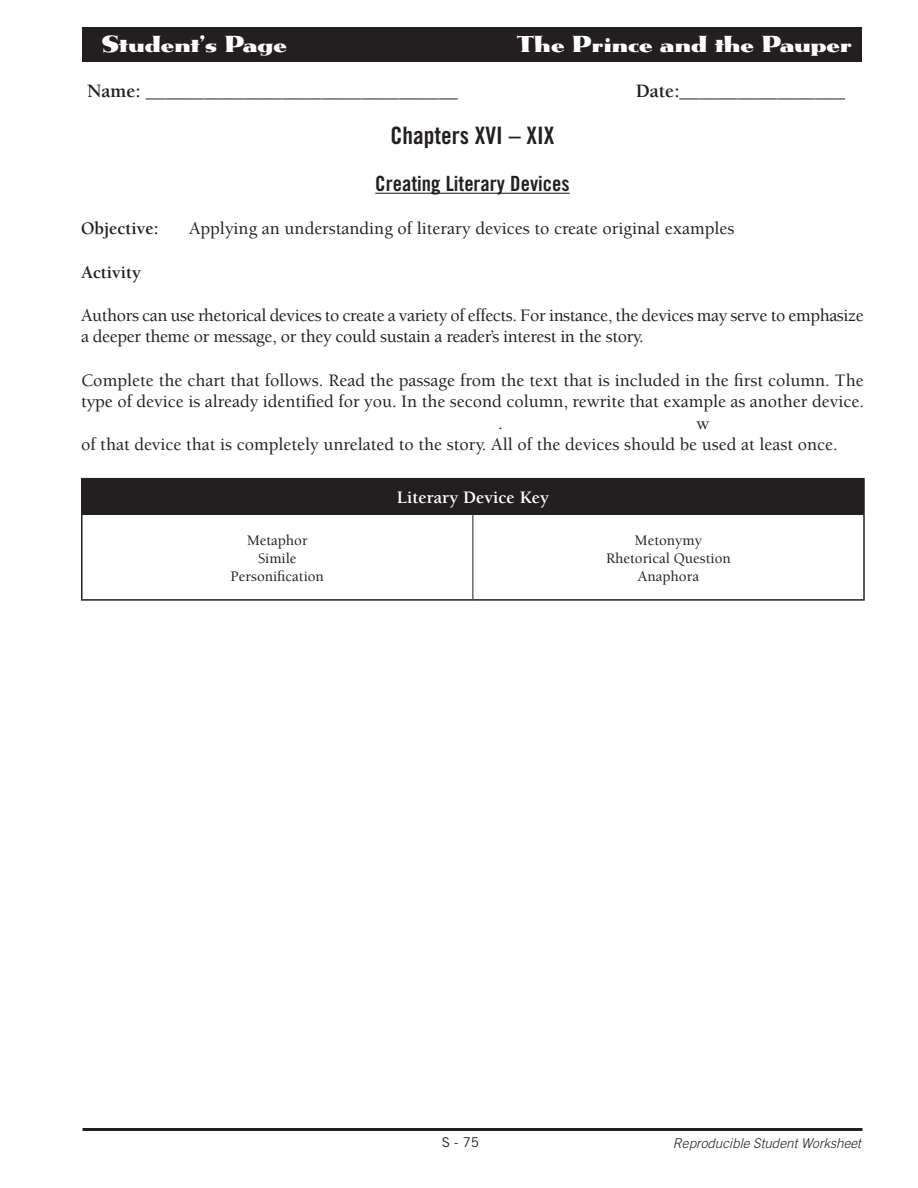
<style>
.page{position:relative;width:918px;height:1188px;background:#fff}
.page>*{position:absolute;margin:0;border:0;box-sizing:border-box;transform-origin:0 0}
.Heading{font:24px "Trade Gothic Bold Cond Twenty";color:#231f20}
.t1{font:21px "Metropolis ICG";color:#fff}
.Section_Heading{font:21px "Trade Gothic Bold Cond Twenty";color:#231f20}
.t2{font:700 19.5px "Berkeley";color:#231f20}
.Note_Level_2{font:500 18px/21.6px "Berkeley";color:#231f20}
.Note_Level_2-2{font:500 18px/21.6px "Berkeley";letter-spacing:-.02em;color:#231f20}
.Note_Level_2-3{font:700 18px "Berkeley";color:#231f20}
.Note_Level_2-4{font:700 18px "Berkeley";color:#fff}
.Note_Level_2-5{font:500 15px "Berkeley";color:#231f20}
.t3{font:italic 300 13.5px "Trade Gothic";color:#231f20}
.t4{font:13.5px "Trade Gothic";color:#231f20}
</style>
<div class="page">
<hr style="left:82px;top:1128px;width:780px;height:3px;background:#231f20">
<div style="left:82px;top:27px;width:780px;height:35px;background:#231f20"></div>
<hr style="left:375px;top:193px;width:195px;height:1px;background:#231f20">
<div style="left:82px;top:479px;width:782px;height:35px;background:#231f20"></div>
<hr style="left:473px;top:515px;width:1px;height:84px;background:#231f20">
<hr style="left:81px;top:478px;width:392px;height:1px;background:#231f20">
<hr style="left:81px;top:479px;width:1px;height:35px;background:#231f20">
<hr style="left:473px;top:478px;width:392px;height:1px;background:#231f20">
<hr style="left:863px;top:479px;width:2px;height:35px;background:#231f20">
<hr style="left:81px;top:514px;width:392px;height:1px;background:#231f20">
<hr style="left:81px;top:515px;width:1px;height:84px;background:#231f20">
<hr style="left:473px;top:514px;width:392px;height:1px;background:#231f20">
<hr style="left:863px;top:515px;width:2px;height:84px;background:#231f20">
<hr style="left:81px;top:599px;width:392px;height:2px;background:#231f20">
<hr style="left:473px;top:599px;width:392px;height:2px;background:#231f20">
<p class="t1" style="left:102px;top:30px;width:187px">Student’s Page</p>
<p class="t1" style="left:516px;top:30px;width:337px">The Prince and the Pauper</p>
<p class="t2" style="left:87px;top:81px;width:372px">Name: ________________________________</p>
<p class="t2" style="left:636px;top:81px;width:211px">Date:_________________</p>
<p class="Heading" style="left:390px;top:121px;width:166px">Chapters XVI – XIX</p>
<p class="Section_Heading" style="left:375px;top:171px;width:196px">Creating Literary Devices</p>
<p class="Note_Level_2-3" style="left:81px;top:219px;width:79px">Objective:</p>
<p class="Note_Level_2" style="left:189px;top:218px;width:547px">Applying an understanding of literary devices to create original examples</p>
<p class="Note_Level_2-3" style="left:81px;top:262px;width:62px">Activity</p>
<p class="Note_Level_2-2" style="left:81px;top:305px;width:784px">Authors can use rhetorical devices to create a variety of effects. For instance, the devices may serve to emphasize a deeper theme or message, or they could sustain a reader’s interest in the story.</p>
<p class="Note_Level_2" style="left:81px;top:369px;width:785px">Complete the chart that follows. Read the passage from the text that is included in the first column. The type of device is already identified for you. In the second column, rewrite that example as another device.</p>
<p class="Note_Level_2" style="left:81px;top:434px;width:758px">of that device that is completely unrelated to the story. All of the devices should be used at least once.</p>
<p class="Note_Level_2-4" style="left:397px;top:488px;width:154px">Literary Device Key</p>
<p class="Note_Level_2-5" style="left:247px;top:532px;width:62px">Metaphor</p>
<p class="Note_Level_2-5" style="left:258px;top:550px;width:40px">Simile</p>
<p class="Note_Level_2-5" style="left:231px;top:568px;width:95px">Personification</p>
<p class="Note_Level_2-5" style="left:635px;top:532px;width:68px">Metonymy</p>
<p class="Note_Level_2-5" style="left:606px;top:550px;width:126px">Rhetorical Question</p>
<p class="Note_Level_2-5" style="left:638px;top:568px;width:63px">Anaphora</p>
<p class="t4" style="left:442px;top:1135px;width:39px">S - 75</p>
<p class="t3" style="left:673px;top:1135px;width:190px">Reproducible Student Worksheet</p>
</div>
